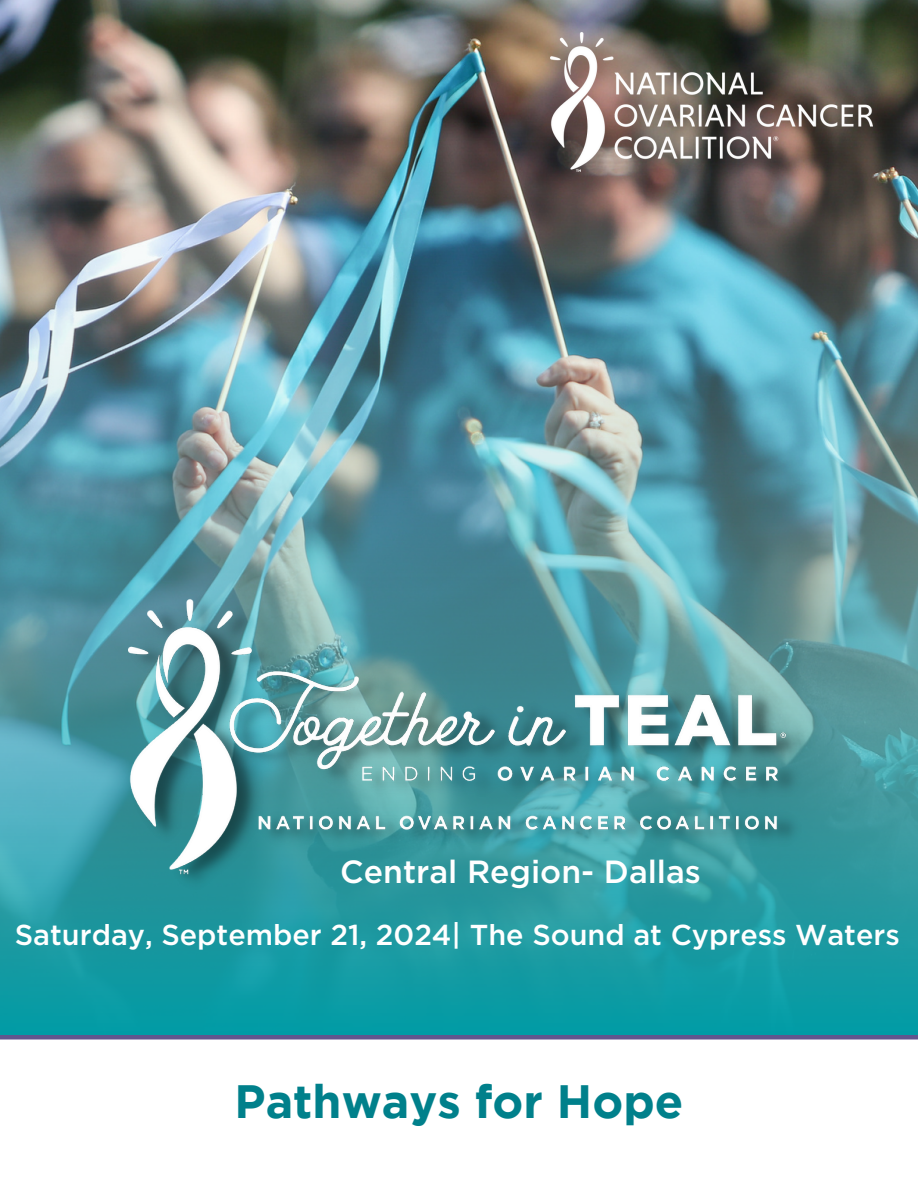
<style>
.page{position:relative;width:918px;height:1188px;background:#fff}
.page>*{position:absolute;margin:0;border:0;box-sizing:border-box;transform-origin:0 0}
.t1{font:700 46.65px "Gotham";color:#00808b}
.t2{font:500 32.1px "Gotham";color:#fff}
.t3{font:500 28.8px "Gotham";color:#fff}
</style>
<div class="page">
<img style="left:0;top:0;width:918px;height:119px">
<img style="left:0;top:119px;width:918px;height:916px">
<img style="left:129px;top:591px;width:681px;height:302px">
<img style="left:550px;top:32px;width:322px;height:140px">
<div style="left:0;top:1035px;width:918px;height:5px;background:#61568e"></div>
<h2 class="t2" style="left:340px;top:857px;width:362px">Central Region- Dallas</h2>
<p class="t3" style="left:15px;top:922px;width:887px">Saturday, September 21, 2024| The Sound at Cypress Waters</p>
<p class="t1" style="left:235px;top:1084px;width:450px">Pathways for Hope</p>
</div>
